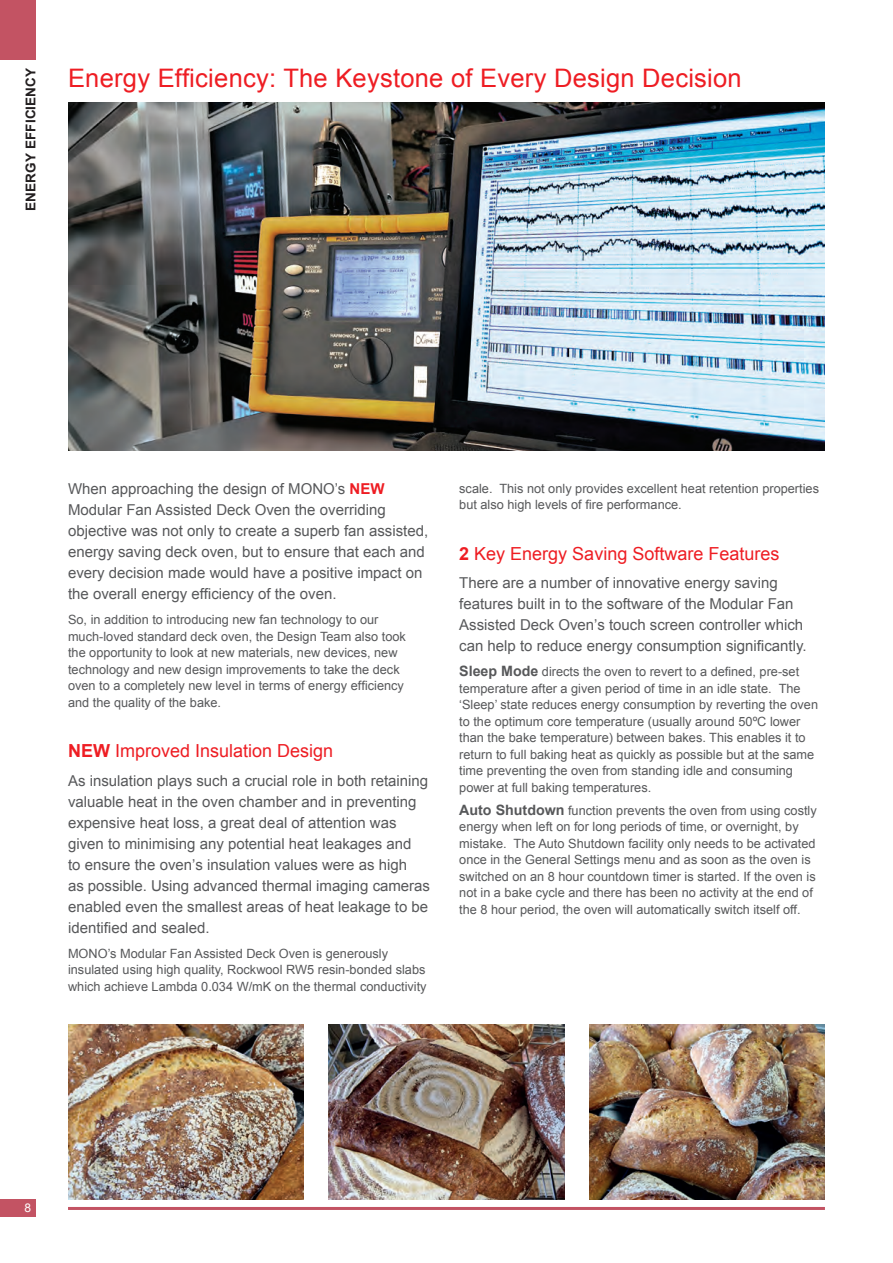
<style>
.page{position:relative;width:893px;height:1263px;background:#fff}
.page>*{position:absolute;margin:0;border:0;box-sizing:border-box;transform-origin:0 0}
.Page_header{font:25.5px "Arial";letter-spacing:.01em;color:#ee1d23}
.Sub_head_red{font:18px "Arial";color:#ee1d23}
.Intro1{font:15px/21px "Arial";color:#57585a}
.Side_section_title{font:700 13.5px "Arial";letter-spacing:.01em;color:#231f20}
.Body{font:12.75px/16.5px "Arial";color:#57585a}
.Folio{font:12px "Arial";color:#fff}
.s1{font-weight:700;color:#ee1d23}
.s2{font-weight:700}
.s3{font-weight:700;font-size:14.25px}
</style>
<div class="page">
<div style="left:0;top:0;width:35px;height:60px;background:#c35363"></div>
<img style="left:68px;top:1025px;width:235px;height:174px">
<img style="left:329px;top:1025px;width:235px;height:174px">
<img style="left:590px;top:1025px;width:235px;height:174px">
<img style="left:68px;top:102px;width:757px;height:349px">
<hr style="left:68px;top:1207px;width:757px;height:3px;background:#c35363">
<div style="left:0;top:1200px;width:35px;height:17px;background:#c35363"></div>
<p class="Side_section_title" style="left:22px;top:211px;width:144px;rotate:-90deg">ENERGY EFFICIENCY</p>
<p class="Page_header" style="left:68px;top:61px;width:675px">Energy Efficiency: The Keystone of Every Design Decision</p>
<p class="Intro1" style="left:68px;top:479px;width:362px">When approaching the design of MONO’s <span class="s1">NEW </span>Modular Fan Assisted Deck Oven the overriding objective was not only to create a superb fan assisted, energy saving deck oven, but to ensure that each and every decision made would have a positive impact on the overall energy efficiency of the oven.</p>
<p class="Body" style="left:68px;top:612px;width:339px">So, in addition to introducing new fan technology to our much-loved standard deck oven, the Design Team also took the opportunity to look at new materials, new devices, new technology and new design improvements to take the deck oven to a completely new level in terms of energy efficiency and the quality of the bake.</p>
<p class="Sub_head_red" style="left:68px;top:739px;width:267px"><span class="s2">NEW</span> Improved Insulation Design</p>
<p class="Intro1" style="left:68px;top:770px;width:363px">As insulation plays such a crucial role in both retaining valuable heat in the oven chamber and in preventing expensive heat loss, a great deal of attention was given to minimising any potential heat leakages and<br>to ensure the oven’s insulation values were as high<br>as possible. Using advanced thermal imaging cameras enabled even the smallest areas of heat leakage to be identified and sealed.</p>
<p class="Body" style="left:68px;top:945px;width:360px">MONO’s Modular Fan Assisted Deck Oven is generously insulated using high quality, Rockwool RW5 resin-bonded slabs which achieve Lambda 0.034 W/mK on the thermal conductivity</p>
<p class="Body" style="left:459px;top:480px;width:361px">scale. This not only provides excellent heat retention properties but also high levels of fire performance.</p>
<p class="Sub_head_red" style="left:459px;top:541px;width:322px"><span class="s2">2</span> Key Energy Saving Software Features</p>
<p class="Intro1" style="left:459px;top:573px;width:349px">There are a number of innovative energy saving features built in to the software of the Modular Fan Assisted Deck Oven’s touch screen controller which can help to reduce energy consumption significantly.</p>
<p class="Body" style="left:459px;top:664px;width:360px"><span class="s3">Sleep Mode</span> directs the oven to revert to a defined, pre-set temperature after a given period of time in an idle state. The ‘Sleep’ state reduces energy consumption by reverting the oven to the optimum core temperature (usually around 50ºC lower than the bake temperature) between bakes. This enables it to return to full baking heat as quickly as possible but at the same time preventing the oven from standing idle and consuming power at full baking temperatures.</p>
<p class="Body" style="left:459px;top:802px;width:359px"><span class="s3">Auto Shutdown</span> function prevents the oven from using costly energy when left on for long periods of time, or overnight, by mistake. The Auto Shutdown facility only needs to be activated once in the General Settings menu and as soon as the oven is switched on an 8 hour countdown timer is started. If the oven is not in a bake cycle and there has been no activity at the end of the 8 hour period, the oven will automatically switch itself off.</p>
<p class="Folio" style="left:24px;top:1200px;width:8px">8</p>
</div>
